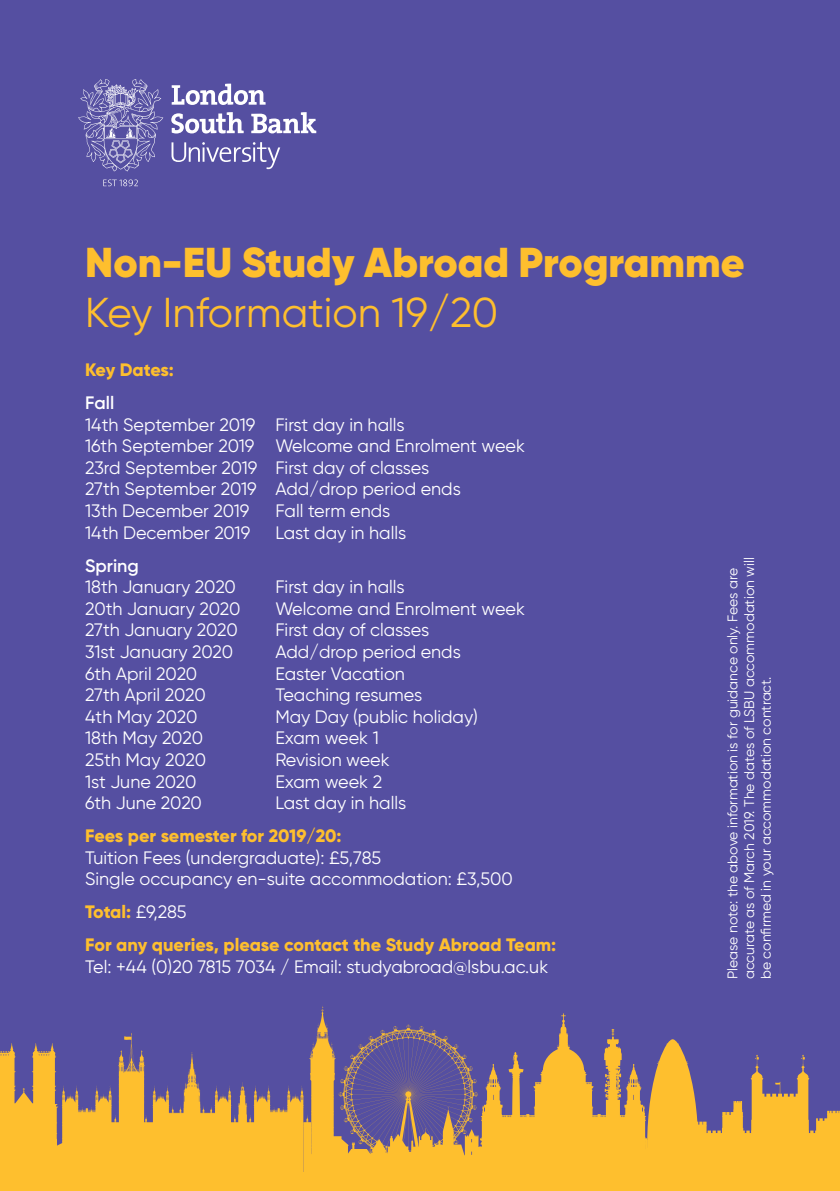
<style>
.page{position:relative;width:840px;height:1191px;background:#fff}
.page>*{position:absolute;margin:0;border:0;box-sizing:border-box;transform-origin:0 0}
.t1{font:900 41.8px "Gilroy";color:#febf2e}
.t2{font:41.8px "Gilroy";color:#febf2e}
.t3{font:18px/21.6px "Gilroy";color:#fff}
.t4{font:800 18px/33px "Gilroy";color:#febf2e}
.t5{font:600 18px "Gilroy";color:#fff}
.t6{font:800 18px "Gilroy";letter-spacing:-.02em;color:#febf2e}
.t7{font:14px/16.8px "Gilroy";color:#fff}
.s1{font-weight:400;color:#fff}
</style>
<div class="page">
<div style="left:0;top:0;width:839px;height:1191px;background:#554fa1"></div>
<svg style="left:0;top:1006px;width:839px;height:183px"></svg>
<hr style="left:0;top:1189px;width:839px;height:2px;background:#febf2e">
<svg style="left:103px;top:179px;width:35px;height:7px"></svg>
<svg style="left:171px;top:84px;width:94px;height:21px"></svg>
<svg style="left:171px;top:112px;width:145px;height:57px"></svg>
<svg style="left:78px;top:79px;width:85px;height:92px"></svg>
<h1 class="t1" style="left:85px;top:236px;width:660px">Non-EU Study Abroad Programme</h1>
<h1 class="t2" style="left:85px;top:287px;width:414px">Key Information 19/20</h1>
<p class="t6" style="left:85px;top:358px;width:90px">Key Dates:</p>
<p class="t5" style="left:85px;top:391px;width:31px">Fall</p>
<p class="t3" style="left:85px;top:413px;width:441px">14th September 2019 First day in halls<br>16th September 2019 Welcome and Enrolment week 23rd September 2019 First day of classes<br>27th September 2019 Add/drop period ends<br>13th December 2019</p>
<p class="t3" style="left:275px;top:499px;width:116px">Fall term ends</p>
<p class="t3" style="left:85px;top:521px;width:166px">14th December 2019</p>
<p class="t3" style="left:275px;top:521px;width:132px">Last day in halls</p>
<p class="t5" style="left:85px;top:554px;width:55px">Spring</p>
<p class="t3" style="left:85px;top:576px;width:152px">18th January 2020</p>
<p class="t3" style="left:275px;top:576px;width:131px">First day in halls</p>
<p class="t3" style="left:85px;top:597px;width:157px">20th January 2020</p>
<p class="t3" style="left:275px;top:597px;width:251px">Welcome and Enrolment week</p>
<p class="t3" style="left:85px;top:619px;width:154px">27th January 2020</p>
<p class="t3" style="left:275px;top:619px;width:155px">First day of classes</p>
<p class="t3" style="left:85px;top:640px;width:149px">31st January 2020</p>
<p class="t3" style="left:275px;top:640px;width:187px">Add/drop period ends</p>
<p class="t3" style="left:85px;top:662px;width:114px">6th April 2020</p>
<p class="t3" style="left:275px;top:662px;width:131px">Easter Vacation</p>
<p class="t3" style="left:85px;top:684px;width:122px">27th April 2020</p>
<p class="t3" style="left:275px;top:684px;width:148px">Teaching resumes</p>
<p class="t3" style="left:85px;top:705px;width:114px">4th May 2020</p>
<p class="t3" style="left:275px;top:705px;width:204px">May Day (public holiday)</p>
<p class="t3" style="left:85px;top:727px;width:119px">18th May 2020</p>
<p class="t3" style="left:275px;top:727px;width:105px">Exam week 1</p>
<p class="t3" style="left:85px;top:748px;width:122px">25th May 2020</p>
<p class="t3" style="left:275px;top:748px;width:116px">Revision week</p>
<p class="t3" style="left:85px;top:770px;width:113px">1st June 2020</p>
<p class="t3" style="left:275px;top:770px;width:108px">Exam week 2</p>
<p class="t3" style="left:85px;top:792px;width:118px">6th June 2020</p>
<p class="t3" style="left:275px;top:792px;width:132px">Last day in halls</p>
<p class="t4" style="left:85px;top:819px;width:258px">Fees per semester for 2019/20:</p>
<p class="t3" style="left:85px;top:846px;width:429px">Tuition Fees (undergraduate): £5,785<br>Single occupancy en-suite accommodation: £3,500</p>
<p class="t4" style="left:85px;top:895px;width:472px">Total: <span class="s1">£9,285<br></span>For any queries, please contact the Study Abroad Team:</p>
<p class="t3" style="left:85px;top:955px;width:464px">Tel: +44 (0)20 7815 7034 / Email: studyabroad@lsbu.ac.uk</p>
<p class="t7" style="left:723px;top:979px;width:423px;rotate:-90deg">Please note: the above information is for guidance only. Fees are accurate as of March 2019. The dates of LSBU accommodation will be confirmed in your accommodation contract.</p>
</div>
